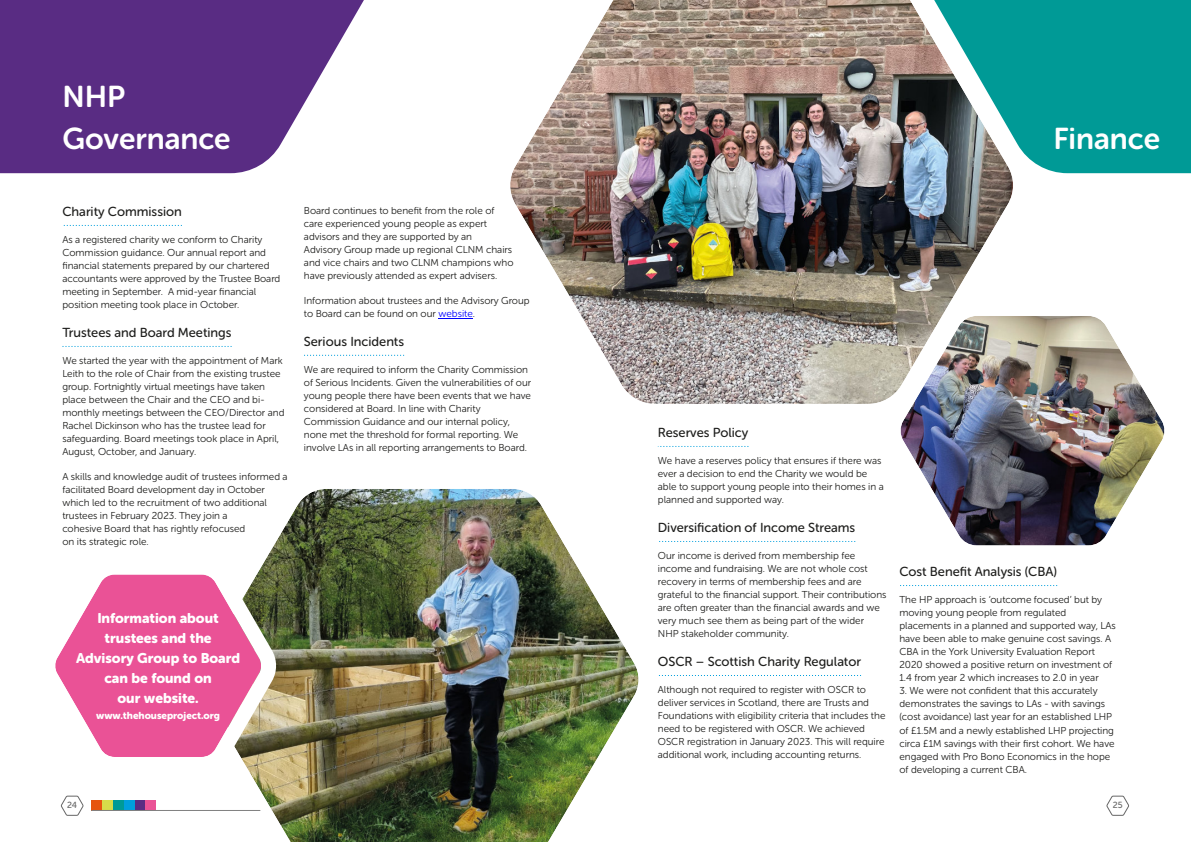
<style>
.page{position:relative;width:1191px;height:842px;background:#fff}
.page>*{position:absolute;margin:0;border:0;box-sizing:border-box;transform-origin:0 0}
.t1{font:30px/42.2px "Museo Sans Rounded 700";color:#fff}
.t2{font:14px/20px "Museo Sans Rounded 900";color:#fff;text-align:center}
.t3{font:13px "Museo Sans Rounded 500";color:#1d1d1b}
.t4{font:10px/13px "Museo Sans Rounded 300";color:#1d1d1b}
.t5{font:10px "Museo Sans Rounded 900";color:#fff}
.t6{font:8.9px "Museo Sans Rounded 500";color:#666}
.s1{color:#00f}
</style>
<div class="page">
<svg style="left:0;top:0;width:364px;height:173px;fill:#592c83"></svg>
<div style="left:92px;top:800px;width:10px;height:10px;background:#e6540f"></div>
<div style="left:102px;top:800px;width:11px;height:10px;background:#d7dc4a"></div>
<div style="left:113px;top:800px;width:11px;height:10px;background:#009a96"></div>
<div style="left:124px;top:800px;width:11px;height:10px;background:#009fdd"></div>
<div style="left:135px;top:800px;width:11px;height:10px;background:#592c83"></div>
<div style="left:146px;top:800px;width:10px;height:10px;background:#ea5296"></div>
<hr style="left:92px;top:810px;width:441px;height:1px;background:#808080">
<svg style="left:61px;top:796px;width:22px;height:19px"></svg>
<svg style="left:1106px;top:796px;width:23px;height:19px"></svg>
<svg style="left:63px;top:225px;width:119px;height:1px"></svg>
<svg style="left:62px;top:346px;width:169px;height:1px"></svg>
<svg style="left:304px;top:355px;width:100px;height:1px"></svg>
<hr style="left:438px;top:318px;width:35px;height:1px;background:#00f">
<img style="left:900px;top:316px;width:265px;height:230px">
<svg style="left:658px;top:446px;width:90px;height:1px"></svg>
<svg style="left:659px;top:541px;width:196px;height:1px"></svg>
<svg style="left:658px;top:675px;width:203px;height:1px"></svg>
<svg style="left:900px;top:585px;width:157px;height:1px"></svg>
<div style="left:1024px;top:0;width:167px;height:173px;background:#009a96"></div>
<img style="left:510px;top:0;width:514px;height:414px">
<img style="left:249px;top:489px;width:390px;height:353px">
<svg style="left:55px;top:559px;width:222px;height:213px;fill:#ea5296"></svg>
<h1 class="t1" style="left:62px;top:78px;width:170px">NHP<br>Governance</h1>
<h3 class="t3" style="left:62px;top:207px;width:121px">Charity Commission</h3>
<p class="t4" style="left:62px;top:234px;width:220px">As a registered charity we conform to Charity Commission guidance. Our annual report and financial statements prepared by our chartered accountants were approved by the Trustee Board meeting in September. A mid-year financial position meeting took place in October.</p>
<h3 class="t3" style="left:62px;top:328px;width:171px">Trustees and Board Meetings</h3>
<p class="t4" style="left:62px;top:355px;width:224px">We started the year with the appointment of Mark Leith to the role of Chair from the existing trustee group. Fortnightly virtual meetings have taken place between the Chair and the CEO and bi&shy;monthly meetings between the CEO/Director and Rachel Dickinson who has the trustee lead for safeguarding. Board meetings took place in April, August, October, and January.</p>
<p class="t4" style="left:62px;top:471px;width:227px">A skills and knowledge audit of trustees informed a facilitated Board development day in October which led to the recruitment of two additional trustees in February 2023. They join a<br>cohesive Board that has rightly refocused<br>on its strategic role.</p>
<p class="t4" style="left:304px;top:205px;width:211px">Board continues to benefit from the role of care experienced young people as expert advisors and they are supported by an<br>Advisory Group made up regional CLNM chairs and vice chairs and two CLNM champions who have previously attended as expert advisers.</p>
<p class="t4" style="left:304px;top:295px;width:227px">Information about trustees and the Advisory Group to Board can be found on our <span class="s1">website</span>.</p>
<h3 class="t3" style="left:304px;top:336px;width:102px">Serious Incidents</h3>
<p class="t4" style="left:304px;top:364px;width:229px">We are required to inform the Charity Commission of Serious Incidents. Given the vulnerabilities of our young people there have been events that we have considered at Board. In line with Charity Commission Guidance and our internal policy, none met the threshold for formal reporting. We involve LAs in all reporting arrangements to Board.</p>
<h2 class="t2" style="left:76px;top:609px;width:165px">Information about trustees and the<br>Advisory Group to Board can be found on<br>our website.</h2>
<p class="t5" style="left:96px;top:711px;width:125px">www.thehouseproject.org</p>
<h1 class="t1" style="left:1053px;top:120px;width:108px">Finance</h1>
<h3 class="t3" style="left:658px;top:428px;width:92px">Reserves Policy</h3>
<p class="t4" style="left:658px;top:455px;width:227px">We have a reserves policy that ensures if there was ever a decision to end the Charity we would be able to support young people into their homes in a planned and supported way.</p>
<h3 class="t3" style="left:658px;top:523px;width:199px">Diversification of Income Streams</h3>
<p class="t4" style="left:658px;top:550px;width:230px">Our income is derived from membership fee income and fundraising. We are not whole cost recovery in terms of membership fees and are grateful to the financial support. Their contributions are often greater than the financial awards and we very much see them as being part of the wider NHP stakeholder community.</p>
<h3 class="t3" style="left:658px;top:657px;width:205px">OSCR – Scottish Charity Regulator</h3>
<p class="t4" style="left:658px;top:684px;width:229px">Although not required to register with OSCR to deliver services in Scotland, there are Trusts and Foundations with eligibility criteria that includes the need to be registered with OSCR. We achieved OSCR registration in January 2023. This will require additional work, including accounting returns.</p>
<h3 class="t3" style="left:899px;top:567px;width:159px">Cost Benefit Analysis (CBA)</h3>
<p class="t4" style="left:899px;top:594px;width:218px">The HP approach is ‘outcome focused’ but by moving young people from regulated placements in a planned and supported way, LAs have been able to make genuine cost savings. A CBA in the York University Evaluation Report 2020 showed a positive return on investment of 1.4 from year 2 which increases to 2.0 in year</p>
<p class="t4" style="left:899px;top:685px;width:217px">3. We were not confident that this accurately demonstrates the savings to LAs - with savings (cost avoidance) last year for an established LHP of £1.5M and a newly established LHP projecting circa £1M savings with their first cohort. We have engaged with Pro Bono Economics in the hope of developing a current CBA.</p>
<p class="t6" style="left:67px;top:802px;width:12px">24</p>
<p class="t6" style="left:1112px;top:802px;width:11px">25</p>
</div>
